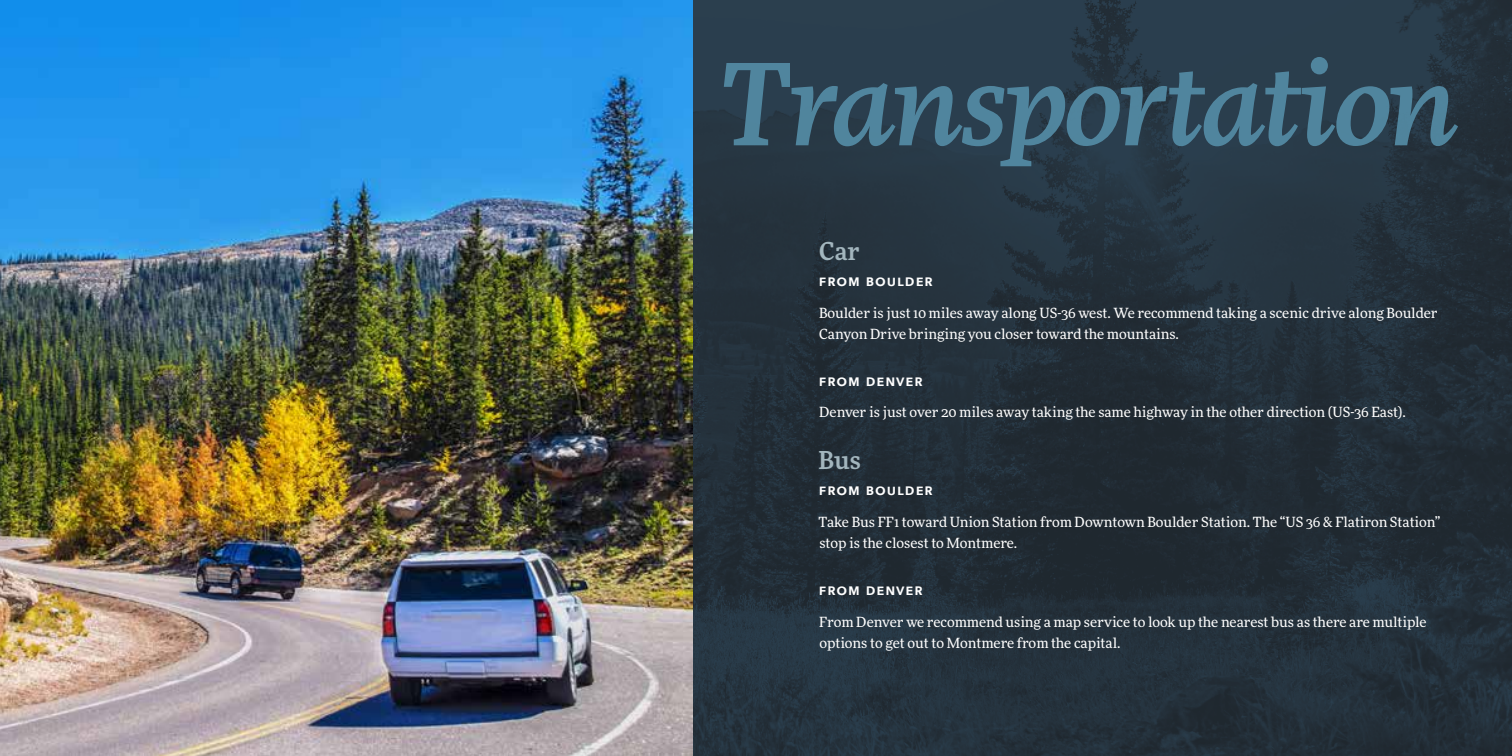
<style>
.page{position:relative;width:1512px;height:756px;background:#fff}
.page>*{position:absolute;margin:0;border:0;box-sizing:border-box;transform-origin:0 0}
.t1{font:italic 500 112px "More Pro";letter-spacing:-.03em;color:#558ea8}
.t2{font:500 24.5px "More Pro";color:#a3b6be}
.t3{font:600 15.75px "Avenir Next";letter-spacing:.06em;color:#fff}
.t4{font:14px/21px "More Pro";color:#fff}
</style>
<div class="page">
<img style="left:693px;top:0;width:819px;height:756px">
<img style="left:0;top:0;width:693px;height:756px">
<h1 class="t1" style="left:718px;top:25px;width:742px">Transportation</h1>
<h2 class="t2" style="left:819px;top:233px;width:42px">Car</h2>
<p class="t3" style="left:819px;top:267px;width:88px">FROM BOULDER</p>
<p class="t4" style="left:819px;top:302px;width:620px">Boulder is just 10 miles away along US-36 west. We recommend taking a scenic drive along Boulder<br>Canyon Drive bringing you closer toward the mountains.</p>
<p class="t3" style="left:819px;top:367px;width:58px">FROM DENVER</p>
<p class="t4" style="left:819px;top:401px;width:588px">Denver is just over 20 miles away taking the same highway in the other direction (US-36 East).</p>
<h2 class="t2" style="left:819px;top:443px;width:44px">Bus</h2>
<p class="t3" style="left:819px;top:476px;width:88px">FROM BOULDER</p>
<p class="t4" style="left:819px;top:511px;width:623px">Take Bus FF1 toward Union Station from Downtown Boulder Station. The “US 36 &amp; Flatiron Station” stop is the closest to Montmere.</p>
<p class="t3" style="left:819px;top:576px;width:58px">FROM DENVER</p>
<p class="t4" style="left:819px;top:610px;width:609px">From Denver we recommend using a map service to look up the nearest bus as there are multiple options to get out to Montmere from the capital.</p>
</div>
